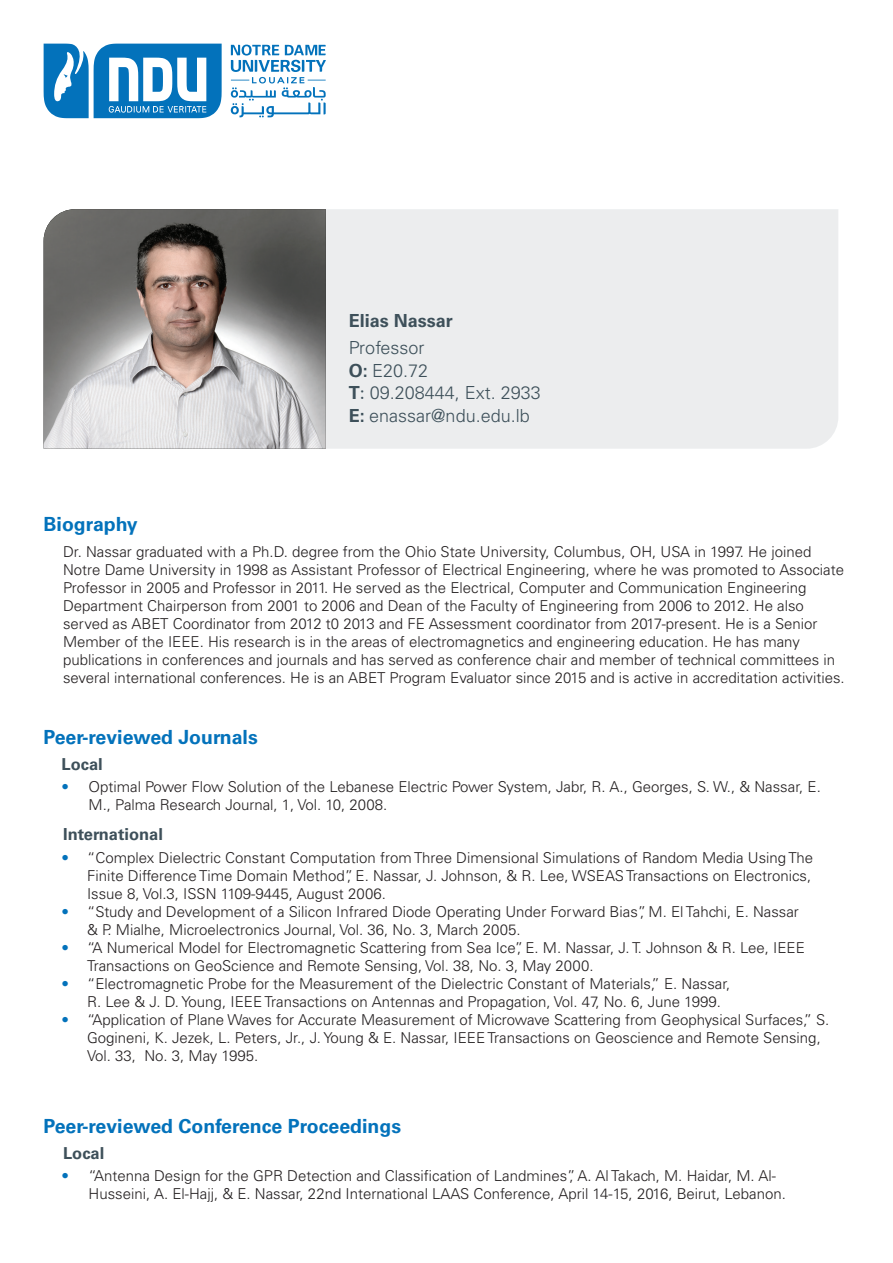
<style>
.page{position:relative;width:893px;height:1263px;background:#fff}
.page>*{position:absolute;margin:0;border:0;box-sizing:border-box;transform-origin:0 0}
.t1{font:700 19.5px "Univers";color:#0372bb}
.t2{font:300 18px/22.5px "Univers";color:#3e505a}
.t3{font:700 18px "Univers";color:#3e505a}
.t4{font:700 16.5px "Univers";color:#3e505a}
.t5{font:300 15px/18px "Univers";color:#231f20}
.s1{font-weight:700}
.s2{font-family:"Avenir";font-weight:400}
.s3{color:#0372bb}
</style>
<div class="page">
<div style="left:326px;top:209px;width:512px;height:240px;background:#ecedee"></div>
<svg style="left:44px;top:44px;width:282px;height:74px"></svg>
<img style="left:44px;top:209px;width:282px;height:240px">
<p class="t3" style="left:349px;top:310px;width:106px">Elias Nassar</p>
<p class="t2" style="left:349px;top:336px;width:194px">Professor<br><span class="s1">O:</span> E20.72<br><span class="s1">T</span><span class="s2">:</span> 09.208444, Ext. 2933<br><span class="s1">E:</span> enassar@ndu.edu.lb</p>
<h1 class="t1" style="left:44px;top:513px;width:96px">Biography</h1>
<p class="t5" style="left:63px;top:543px;width:783px">Dr. Nassar graduated with a Ph.D. degree from the Ohio State University, Columbus, OH, USA in 1997. He joined Notre Dame University in 1998 as Assistant Professor of Electrical Engineering, where he was promoted to Associate Professor in 2005 and Professor in 2011. He served as the Electrical, Computer and Communication Engineering Department Chairperson from 2001 to 2006 and Dean of the Faculty of Engineering from 2006 to 2012. He also served as ABET Coordinator from 2012 t0 2013 and FE Assessment coordinator from 2017-present. He is a Senior Member of the IEEE. His research is in the areas of electromagnetics and engineering education. He has many publications in conferences and journals and has served as conference chair and member of technical committees in several international conferences. He is an ABET Program Evaluator since 2015 and is active in accreditation activities.</p>
<h1 class="t1" style="left:44px;top:726px;width:216px">Peer-reviewed Journals</h1>
<p class="t4" style="left:62px;top:754px;width:43px">Local</p>
<p class="t5" style="left:89px;top:778px;width:734px;text-indent:-27px"><span class="s3">•</span> Optimal Power Flow Solution of the Lebanese Electric Power System, Jabr, R. A., Georges, S. W., &amp; Nassar, E.<br>M., Palma Research Journal, 1, Vol. 10, 2008.</p>
<p class="t4" style="left:63px;top:825px;width:101px">International</p>
<p class="t5" style="left:87px;top:849px;width:728px;text-indent:-26px"><span class="s3">•</span> “Complex Dielectric Constant Computation from Three Dimensional Simulations of Random Media Using The<br>Finite Difference Time Domain Method”, E. Nassar, J. Johnson, &amp; R. Lee, WSEAS Transactions on Electronics,<br>Issue 8, Vol.3, ISSN 1109-9445, August 2006.</p>
<p class="t5" style="left:87px;top:903px;width:713px;text-indent:-26px"><span class="s3">•</span> “Study and Development of a Silicon Infrared Diode Operating Under Forward Bias”, M. El Tahchi, E. Nassar &amp; P. Mialhe, Microelectronics Journal, Vol. 36, No. 3, March 2005.</p>
<p class="t5" style="left:87px;top:939px;width:719px;text-indent:-26px"><span class="s3">•</span> “A Numerical Model for Electromagnetic Scattering from Sea Ice”, E. M. Nassar, J. T. Johnson &amp; R. Lee, IEEE<br>Transactions on GeoScience and Remote Sensing, Vol. 38, No. 3, May 2000.</p>
<p class="t5" style="left:87px;top:975px;width:645px;text-indent:-26px"><span class="s3">•</span> “Electromagnetic Probe for the Measurement of the Dielectric Constant of Materials,” E. Nassar,<br>R. Lee &amp; J. D. Young, IEEE Transactions on Antennas and Propagation, Vol. 47, No. 6, June 1999.</p>
<p class="t5" style="left:87px;top:1011px;width:744px;text-indent:-26px"><span class="s3">•</span> “Application of Plane Waves for Accurate Measurement of Microwave Scattering from Geophysical Surfaces,” S.<br>Gogineni, K. Jezek, L. Peters, Jr., J. Young &amp; E. Nassar, IEEE Transactions on Geoscience and Remote Sensing,<br>Vol. 33, No. 3, May 1995.</p>
<h1 class="t1" style="left:44px;top:1115px;width:359px">Peer-reviewed Conference Proceedings</h1>
<p class="t4" style="left:63px;top:1143px;width:43px">Local</p>
<p class="t5" style="left:89px;top:1167px;width:699px;text-indent:-27px"><span class="s3">•</span> “Antenna Design for the GPR Detection and Classification of Landmines”, A. Al Takach, M. Haidar, M. Al-<br>Husseini, A. El-Hajj, &amp; E. Nassar, 22nd International LAAS Conference, April 14-15, 2016, Beirut, Lebanon.</p>
</div>
